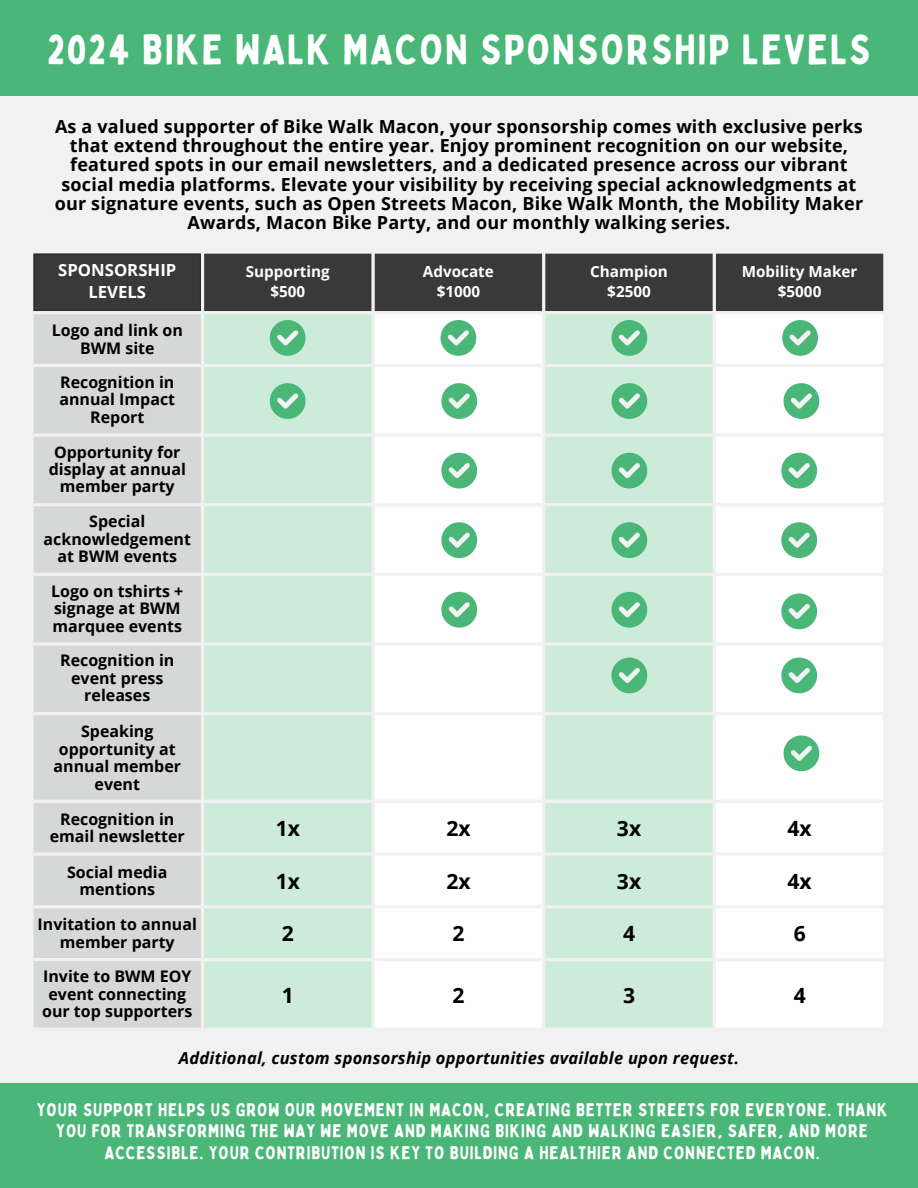
<style>
.page{position:relative;width:918px;height:1188px;background:#fff}
.page>*{position:absolute;margin:0;border:0;box-sizing:border-box;transform-origin:0 0}
.t1{font:41.55px "Bobby Jones";letter-spacing:.05em;color:#fff}
.t2{font:700 21.15px "Open Sans";color:#000}
.t3{font:700 18px/19.2px "Open Sans";letter-spacing:.01em;color:#000;text-align:center}
.t4{font:18px/21.3px "Bobby Jones";letter-spacing:.05em;color:#fff;text-align:center}
.t5{font:700 16.65px/23px "Open Sans";color:#fff;text-align:center}
.t6{font:italic 700 16.5px "Open Sans";letter-spacing:.015em;color:#000}
.t7{font:700 16.05px/17.4px "Open Sans";color:#000;text-align:center}
.t8{font:700 15.3px/20.7px "Open Sans";color:#fff;text-align:center}
</style>
<div class="page">
<div style="left:0;top:0;width:918px;height:96px;background:#4ab678"></div>
<div style="left:0;top:1076px;width:918px;height:112px;background:#4ab678"></div>
<div style="left:0;top:96px;width:918px;height:986px;background:#f1f1f1"></div>
<div style="left:35px;top:254px;width:848px;height:57px;background:#383938"></div>
<div style="left:34px;top:314px;width:167px;height:714px;background:#d5d8d6"></div>
<div style="left:204px;top:314px;width:168px;height:714px;background:#cdebd9"></div>
<svg style="left:375px;top:314px;width:508px;height:714px;fill:#fefefe"></svg>
<hr style="left:34px;top:255px;width:1px;height:55px;background:#2b2b2b">
<hr style="left:200px;top:255px;width:1px;height:55px;background:#2b2b2b">
<hr style="left:34px;top:254px;width:167px;height:1px;background:#2b2b2b">
<hr style="left:34px;top:310px;width:167px;height:1px;background:#2b2b2b">
<svg style="left:270px;top:320px;width:36px;height:36px"></svg>
<svg style="left:441px;top:320px;width:35px;height:36px"></svg>
<svg style="left:611px;top:320px;width:36px;height:36px"></svg>
<svg style="left:782px;top:320px;width:36px;height:36px"></svg>
<svg style="left:270px;top:383px;width:36px;height:36px"></svg>
<svg style="left:441px;top:383px;width:36px;height:36px"></svg>
<svg style="left:611px;top:383px;width:36px;height:36px"></svg>
<svg style="left:784px;top:383px;width:35px;height:36px"></svg>
<svg style="left:441px;top:453px;width:36px;height:35px"></svg>
<svg style="left:441px;top:522px;width:36px;height:36px"></svg>
<svg style="left:441px;top:592px;width:36px;height:36px"></svg>
<svg style="left:611px;top:453px;width:36px;height:35px"></svg>
<svg style="left:781px;top:453px;width:36px;height:35px"></svg>
<svg style="left:611px;top:522px;width:36px;height:36px"></svg>
<svg style="left:781px;top:522px;width:36px;height:36px"></svg>
<svg style="left:611px;top:592px;width:36px;height:36px"></svg>
<svg style="left:781px;top:594px;width:36px;height:35px"></svg>
<svg style="left:611px;top:658px;width:36px;height:35px"></svg>
<svg style="left:781px;top:658px;width:36px;height:35px"></svg>
<svg style="left:784px;top:735px;width:35px;height:36px"></svg>
<p class="t1" style="left:47px;top:24px;width:825px">2024 BIKE WALK MACON SPONSORSHIP LEVELS</p>
<p class="t3" style="left:55px;top:117px;width:810px">As a valued supporter of Bike Walk Macon, your sponsorship comes with exclusive perks that extend throughout the entire year. Enjoy prominent recognition on our website, featured spots in our email newsletters, and a dedicated presence across our vibrant social media platforms. Elevate your visibility by receiving special acknowledgments at our signature events, such as Open Streets Macon, Bike Walk Month, the Mobility Maker Awards, Macon Bike Party, and our monthly walking series.</p>
<p class="t5" style="left:58px;top:258px;width:120px">SPONSORSHIP<br>LEVELS</p>
<h1 class="t8" style="left:246px;top:260px;width:86px">Supporting</h1>
<p class="t8" style="left:270px;top:281px;width:36px">$500</p>
<p class="t8" style="left:423px;top:260px;width:72px">Advocate</p>
<p class="t8" style="left:437px;top:281px;width:45px">$1000</p>
<p class="t8" style="left:590px;top:260px;width:79px">Champion</p>
<p class="t8" style="left:607px;top:281px;width:45px">$2500</p>
<p class="t8" style="left:742px;top:260px;width:117px">Mobility Maker $5000</p>
<p class="t7" style="left:52px;top:321px;width:133px">Logo and link on<br>BWM site</p>
<p class="t7" style="left:59px;top:373px;width:117px">Recognition in annual Impact<br>Report</p>
<p class="t7" style="left:49px;top:443px;width:139px">Opportunity for display at annual member party</p>
<p class="t7" style="left:44px;top:512px;width:149px">Special acknowledgement at BWM events</p>
<p class="t7" style="left:51px;top:582px;width:134px;text-align:left">Logo on tshirts + signage at BWM marquee events</p>
<p class="t7" style="left:60px;top:652px;width:116px">Recognition in event press releases</p>
<p class="t7" style="left:54px;top:722px;width:129px">Speaking opportunity at annual member event</p>
<p class="t7" style="left:50px;top:810px;width:137px">Recognition in email newsletter</p>
<p class="t2" style="left:276px;top:813px;width:26px">1x</p>
<p class="t2" style="left:446px;top:813px;width:26px">2x</p>
<p class="t2" style="left:617px;top:813px;width:26px">3x</p>
<p class="t2" style="left:788px;top:813px;width:26px">4x</p>
<p class="t7" style="left:67px;top:863px;width:102px">Social media mentions</p>
<p class="t2" style="left:276px;top:866px;width:26px">1x</p>
<p class="t2" style="left:446px;top:866px;width:26px">2x</p>
<p class="t2" style="left:617px;top:866px;width:26px">3x</p>
<p class="t2" style="left:788px;top:866px;width:26px">4x</p>
<p class="t7" style="left:38px;top:915px;width:161px">Invitation to annual member party</p>
<p class="t2" style="left:282px;top:919px;width:14px">2</p>
<p class="t2" style="left:452px;top:919px;width:14px">2</p>
<p class="t2" style="left:623px;top:919px;width:14px">4</p>
<p class="t2" style="left:794px;top:919px;width:14px">6</p>
<p class="t7" style="left:42px;top:967px;width:152px">Invite to BWM EOY event connecting our top supporters</p>
<p class="t2" style="left:282px;top:980px;width:14px">1</p>
<p class="t2" style="left:452px;top:980px;width:14px">2</p>
<p class="t2" style="left:623px;top:980px;width:14px">3</p>
<p class="t2" style="left:794px;top:980px;width:14px">4</p>
<p class="t6" style="left:179px;top:1046px;width:562px">Additional, custom sponsorship opportunities available upon request.</p>
<p class="t4" style="left:37px;top:1099px;width:852px">YOUR SUPPORT HELPS US GROW OUR MOVEMENT IN MACON, CREATING BETTER STREETS FOR EVERYONE. THANK<br>YOU FOR TRANSFORMING THE WAY WE MOVE AND MAKING BIKING AND WALKING EASIER, SAFER, AND MORE<br>ACCESSIBLE. YOUR CONTRIBUTION IS KEY TO BUILDING A HEALTHIER AND CONNECTED MACON.</p>
</div>
